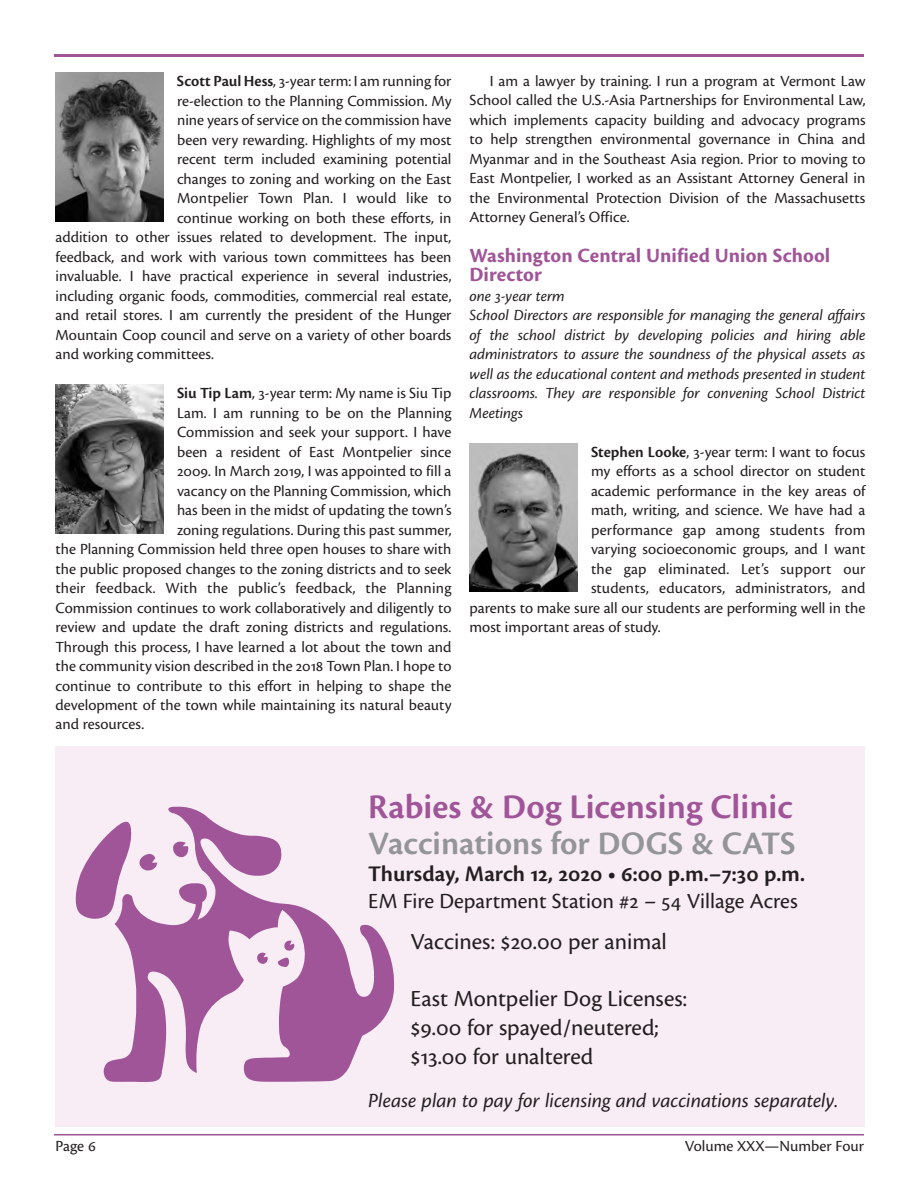
<style>
.page{position:relative;width:918px;height:1188px;background:#fff}
.page>*{position:absolute;margin:0;border:0;box-sizing:border-box;transform-origin:0 0}
.t1{font:600 36px "Cronos Pro";color:#a05598}
.t2{font:600 34.2px "Cronos Pro";color:#939598}
.t3{font:24px/28.8px "Cronos Pro";color:#231f20}
.t4{font:600 23.25px "Cronos Pro";color:#231f20}
.t5{font:22.5px "Cronos Pro";color:#231f20}
.t6{font:italic 21px "Cronos Pro";letter-spacing:-.005em;color:#231f20}
.t7{font:700 21px/19.5px "Cronos Pro";letter-spacing:.005em;color:#a05598}
.t8{font:16.2px/19.5px "Cronos Pro";color:#231f20;text-align:justify}
.t9{font:italic 16.2px/19.5px "Cronos Pro";letter-spacing:-.005em;color:#231f20}
.s1{font-weight:600}
</style>
<div class="page">
<hr style="left:54px;top:1134px;width:810px;height:2px;background:#a05598">
<hr style="left:54px;top:54px;width:810px;height:3px;background:#a05598">
<div style="left:56px;top:746px;width:810px;height:381px;background:#f8edf5"></div>
<img style="left:56px;top:73px;width:108px;height:148px">
<img style="left:56px;top:385px;width:108px;height:148px">
<img style="left:470px;top:443px;width:108px;height:149px">
<svg style="left:104px;top:806px;width:291px;height:276px"></svg>
<svg style="left:75px;top:820px;width:57px;height:101px"></svg>
<p class="t8" style="left:177px;top:71px;width:276px"><span class="s1">Scott Paul Hess</span>, 3-year term: I am running for</p>
<p class="t8" style="left:177px;top:91px;width:276px">re-election to the Planning Commission. My</p>
<p class="t8" style="left:177px;top:110px;width:276px">nine years of service on the commission have</p>
<p class="t8" style="left:177px;top:130px;width:276px">been very rewarding. Highlights of my most</p>
<p class="t8" style="left:177px;top:149px;width:276px">recent term included examining potential</p>
<p class="t8" style="left:177px;top:169px;width:276px">changes to zoning and working on the East</p>
<p class="t8" style="left:177px;top:188px;width:276px">Montpelier Town Plan. I would like to</p>
<p class="t8" style="left:177px;top:208px;width:276px">continue working on both these efforts, in</p>
<p class="t8" style="left:55px;top:227px;width:397px">addition to other issues related to development. The input,</p>
<p class="t8" style="left:55px;top:247px;width:398px">feedback, and work with various town committees has been</p>
<p class="t8" style="left:55px;top:266px;width:397px">invaluable. I have practical experience in several industries,</p>
<p class="t8" style="left:55px;top:286px;width:398px">including organic foods, commodities, commercial real estate,</p>
<p class="t8" style="left:55px;top:305px;width:398px">and retail stores. I am currently the president of the Hunger</p>
<p class="t8" style="left:55px;top:325px;width:397px">Mountain Coop council and serve on a variety of other boards</p>
<p class="t8" style="left:55px;top:344px;width:160px">and working committees.</p>
<p class="t8" style="left:177px;top:383px;width:276px"><span class="s1">Siu Tip Lam</span>, 3-year term: My name is Siu Tip</p>
<p class="t8" style="left:177px;top:403px;width:276px">Lam. I am running to be on the Planning</p>
<p class="t8" style="left:177px;top:422px;width:276px">Commission and seek your support. I have</p>
<p class="t8" style="left:177px;top:442px;width:276px">been a resident of East Montpelier since</p>
<p class="t8" style="left:177px;top:461px;width:276px">2009. In March 2019, I was appointed to fill a</p>
<p class="t8" style="left:177px;top:481px;width:276px">vacancy on the Planning Commission, which</p>
<p class="t8" style="left:177px;top:500px;width:276px">has been in the midst of updating the town’s</p>
<p class="t8" style="left:177px;top:520px;width:276px">zoning regulations. During this past summer,</p>
<p class="t8" style="left:55px;top:539px;width:397px">the Planning Commission held three open houses to share with</p>
<p class="t8" style="left:55px;top:559px;width:397px">the public proposed changes to the zoning districts and to seek</p>
<p class="t8" style="left:55px;top:578px;width:397px">their feedback. With the public’s feedback, the Planning</p>
<p class="t8" style="left:55px;top:598px;width:398px">Commission continues to work collaboratively and diligently to</p>
<p class="t8" style="left:55px;top:617px;width:397px">review and update the draft zoning districts and regulations.</p>
<p class="t8" style="left:55px;top:637px;width:398px">Through this process, I have learned a lot about the town and</p>
<p class="t8" style="left:55px;top:656px;width:397px">the community vision described in the 2018 Town Plan. I hope to</p>
<p class="t8" style="left:55px;top:676px;width:398px">continue to contribute to this effort in helping to shape the</p>
<p class="t8" style="left:55px;top:695px;width:398px">development of the town while maintaining its natural beauty</p>
<p class="t8" style="left:55px;top:715px;width:90px">and resources.</p>
<p class="t8" style="left:469px;top:71px;width:398px;text-indent:20px">I am a lawyer by training. I run a program at Vermont Law School called the U.S.-Asia Partnerships for Environmental Law, which implements capacity building and advocacy programs to help strengthen environmental governance in China and Myanmar and in the Southeast Asia region. Prior to moving to East Montpelier, I worked as an Assistant Attorney General in the Environmental Protection Division of the Massachusetts Attorney General’s Office.</p>
<p class="t7" style="left:470px;top:246px;width:362px">Washington Central Unified Union School<br>Director</p>
<p class="t9" style="left:470px;top:286px;width:398px">one 3-year term<br>School Directors are responsible for managing the general affairs of the school district by developing policies and hiring able administrators to assure the soundness of the physical assets as well as the educational content and methods presented in student classrooms. They are responsible for convening School District Meetings</p>
<p class="t8" style="left:591px;top:442px;width:276px"><span class="s1">Stephen Looke</span>, 3-year term: I want to focus</p>
<p class="t8" style="left:591px;top:461px;width:276px">my efforts as a school director on student</p>
<p class="t8" style="left:591px;top:481px;width:276px">academic performance in the key areas of</p>
<p class="t8" style="left:591px;top:500px;width:276px">math, writing, and science. We have had a</p>
<p class="t8" style="left:591px;top:520px;width:276px">performance gap among students from</p>
<p class="t8" style="left:591px;top:539px;width:276px">varying socioeconomic groups, and I want</p>
<p class="t8" style="left:591px;top:559px;width:276px">the gap eliminated. Let’s support our</p>
<p class="t8" style="left:591px;top:578px;width:276px">students, educators, administrators, and</p>
<p class="t8" style="left:469px;top:598px;width:397px">parents to make sure all our students are performing well in the</p>
<p class="t8" style="left:469px;top:617px;width:193px">most important areas of study.</p>
<h1 class="t1" style="left:368px;top:786px;width:426px">Rabies &amp; Dog Licensing Clinic</h1>
<h2 class="t2" style="left:368px;top:823px;width:429px">Vaccinations for DOGS &amp; CATS</h2>
<h3 class="t4" style="left:368px;top:860px;width:438px">Thursday, March 12, 2020 • 6:00 p.m.–7:30 p.m.</h3>
<h3 class="t5" style="left:368px;top:888px;width:431px">EM Fire Department Station #2 – 54 Village Acres</h3>
<h3 class="t3" style="left:410px;top:927px;width:258px">Vaccines: $20.00 per animal</h3>
<h3 class="t3" style="left:410px;top:984px;width:278px">East Montpelier Dog Licenses: $9.00 for spayed/neutered; $13.00 for unaltered</h3>
<p class="t6" style="left:368px;top:1089px;width:471px">Please plan to pay for licensing and vaccinations separately.</p>
<p class="t8" style="left:56px;top:1136px;width:42px">Page 6</p>
<p class="t8" style="left:685px;top:1136px;width:181px">Volume XXX—Number Four</p>
</div>
